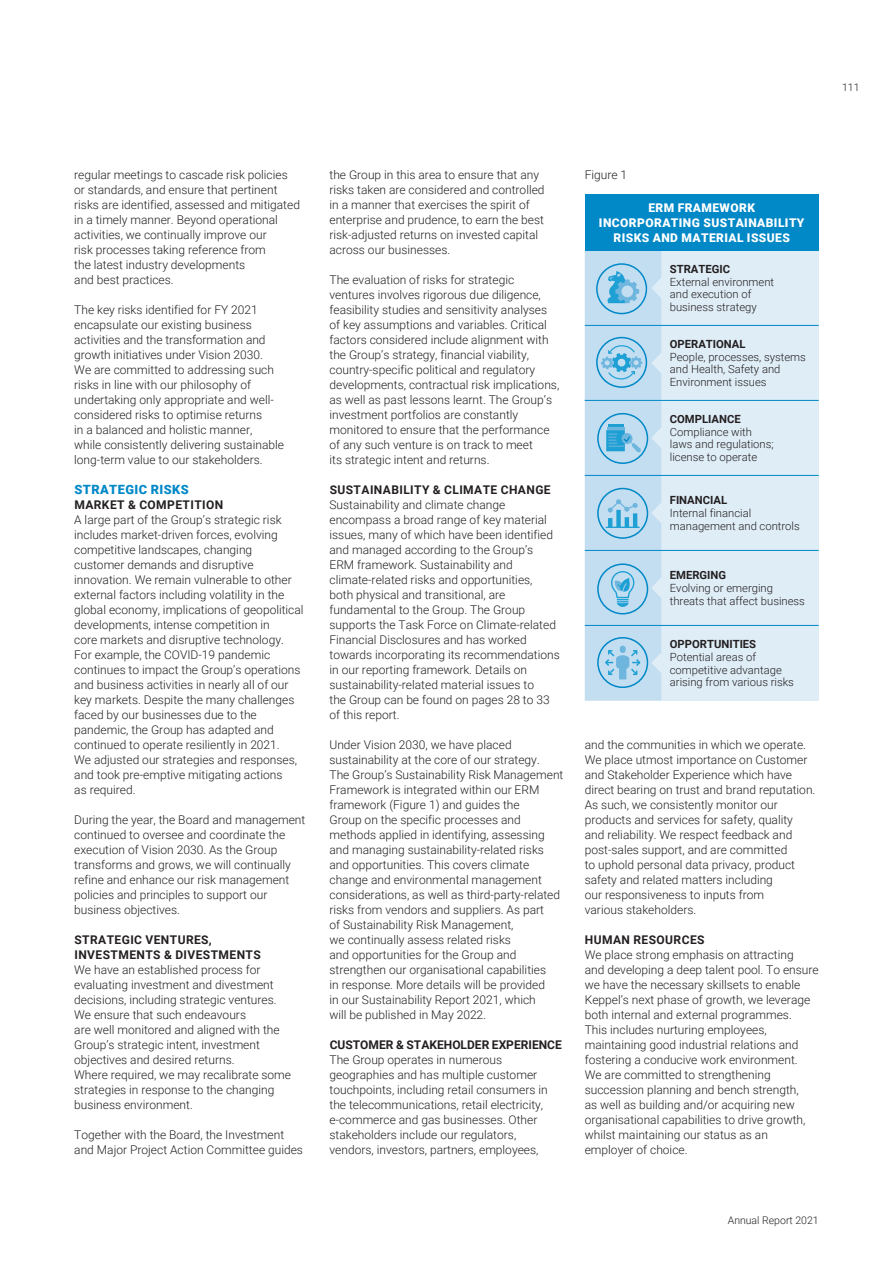
<style>
.page{position:relative;width:893px;height:1263px;background:#fff}
.page>*{position:absolute;margin:0;border:0;box-sizing:border-box;transform-origin:0 0}
.t1{font:900 12.75px "Roboto";letter-spacing:.035em;color:#0088c7}
.t2{font:300 12px/15px "Roboto";color:#231f20}
.t3{font:700 12px/15px "Roboto";letter-spacing:.035em;color:#231f20}
.t4{font:900 12px/15px "Roboto";letter-spacing:.035em;color:#fff;text-align:center}
.t5{font:700 12px "Roboto";color:#231f20}
.t6{font:300 11.25px/12.8px "Roboto";color:#231f20}
.t7{font:700 11.25px "Roboto";color:#231f20}
.t8{font:300 10.5px "Roboto";color:#231f20}
</style>
<div class="page">
<div style="left:584px;top:250px;width:234px;height:450px;background:#dfedf7"></div>
<hr style="left:584px;top:325px;width:234px;height:1px;background:#0088c7">
<hr style="left:584px;top:400px;width:234px;height:1px;background:#0088c7">
<hr style="left:584px;top:475px;width:234px;height:1px;background:#0088c7">
<hr style="left:584px;top:550px;width:234px;height:1px;background:#0088c7">
<hr style="left:584px;top:625px;width:234px;height:1px;background:#0088c7">
<div style="left:584px;top:194px;width:234px;height:56px;background:#0088c7"></div>
<svg style="left:584px;top:250px;width:77px;height:450px;background:#afd5ed"></svg>
<div style="left:597px;top:563px;width:51px;height:51px;border:2px solid #0088c7;border-radius:50%"></div>
<p class="t8" style="left:842px;top:81px;width:19px">111</p>
<p class="t2" style="left:74px;top:168px;width:227px">regular meetings to cascade risk policies or standards, and ensure that pertinent risks are identified, assessed and mitigated in a timely manner. Beyond operational activities, we continually improve our<br>risk processes taking reference from<br>the latest industry developments<br>and best practices.</p>
<p class="t2" style="left:74px;top:303px;width:211px">The key risks identified for FY 2021 encapsulate our existing business activities and the transformation and growth initiatives under Vision 2030.<br>We are committed to addressing such risks in line with our philosophy of undertaking only appropriate and well&shy;considered risks to optimise returns<br>in a balanced and holistic manner,<br>while consistently delivering sustainable long-term value to our stakeholders.</p>
<p class="t1" style="left:74px;top:482px;width:116px">STRATEGIC RISKS</p>
<p class="t3" style="left:74px;top:498px;width:150px">MARKET &amp; COMPETITION</p>
<p class="t2" style="left:74px;top:513px;width:231px">A large part of the Group’s strategic risk includes market-driven forces, evolving competitive landscapes, changing customer demands and disruptive innovation. We remain vulnerable to other external factors including volatility in the global economy, implications of geopolitical developments, intense competition in<br>core markets and disruptive technology.<br>For example, the COVID-19 pandemic continues to impact the Group’s operations and business activities in nearly all of our key markets. Despite the many challenges faced by our businesses due to the pandemic, the Group has adapted and continued to operate resiliently in 2021.<br>We adjusted our strategies and responses, and took pre-emptive mitigating actions<br>as required.</p>
<p class="t2" style="left:74px;top:813px;width:232px">During the year, the Board and management continued to oversee and coordinate the execution of Vision 2030. As the Group transforms and grows, we will continually refine and enhance our risk management policies and principles to support our business objectives.</p>
<p class="t3" style="left:74px;top:933px;width:188px">STRATEGIC VENTURES,<br>INVESTMENTS &amp; DIVESTMENTS</p>
<p class="t2" style="left:74px;top:963px;width:218px">We have an established process for evaluating investment and divestment decisions, including strategic ventures.<br>We ensure that such endeavours<br>are well monitored and aligned with the Group’s strategic intent, investment objectives and desired returns.<br>Where required, we may recalibrate some strategies in response to the changing business environment.</p>
<p class="t2" style="left:74px;top:1128px;width:230px">Together with the Board, the Investment and Major Project Action Committee guides</p>
<p class="t2" style="left:329px;top:168px;width:217px">the Group in this area to ensure that any risks taken are considered and controlled in a manner that exercises the spirit of enterprise and prudence, to earn the best risk-adjusted returns on invested capital across our businesses.</p>
<p class="t2" style="left:329px;top:273px;width:231px">The evaluation of risks for strategic ventures involves rigorous due diligence, feasibility studies and sensitivity analyses of key assumptions and variables. Critical factors considered include alignment with the Group’s strategy, financial viability, country-specific political and regulatory developments, contractual risk implications, as well as past lessons learnt. The Group’s investment portfolios are constantly monitored to ensure that the performance of any such venture is on track to meet<br>its strategic intent and returns.</p>
<p class="t3" style="left:330px;top:483px;width:222px">SUSTAINABILITY &amp; CLIMATE CHANGE</p>
<p class="t2" style="left:329px;top:498px;width:232px">Sustainability and climate change encompass a broad range of key material issues, many of which have been identified and managed according to the Group’s ERM framework. Sustainability and climate-related risks and opportunities,<br>both physical and transitional, are fundamental to the Group. The Group supports the Task Force on Climate-related Financial Disclosures and has worked towards incorporating its recommendations in our reporting framework. Details on sustainability-related material issues to<br>the Group can be found on pages 28 to 33 of this report.</p>
<p class="t2" style="left:329px;top:738px;width:235px">Under Vision 2030, we have placed sustainability at the core of our strategy.<br>The Group’s Sustainability Risk Management Framework is integrated within our ERM framework (Figure 1) and guides the<br>Group on the specific processes and methods applied in identifying, assessing and managing sustainability-related risks and opportunities. This covers climate change and environmental management considerations, as well as third-party-related risks from vendors and suppliers. As part<br>of Sustainability Risk Management,<br>we continually assess related risks<br>and opportunities for the Group and strengthen our organisational capabilities<br>in response. More details will be provided<br>in our Sustainability Report 2021, which<br>will be published in May 2022.</p>
<p class="t5" style="left:330px;top:1038px;width:234px">CUSTOMER &amp; STAKEHOLDER EXPERIENCE</p>
<p class="t2" style="left:329px;top:1053px;width:220px">The Group operates in numerous geographies and has multiple customer touchpoints, including retail consumers in the telecommunications, retail electricity, e-commerce and gas businesses. Other stakeholders include our regulators, vendors, investors, partners, employees,</p>
<p class="t2" style="left:584px;top:168px;width:44px">Figure 1</p>
<p class="t4" style="left:599px;top:200px;width:207px">ERM FRAMEWORK<br>INCORPORATING SUSTAINABILITY<br>RISKS AND MATERIAL ISSUES</p>
<p class="t7" style="left:669px;top:262px;width:62px">STRATEGIC</p>
<p class="t6" style="left:669px;top:275px;width:106px">External environment and execution of business strategy</p>
<p class="t7" style="left:669px;top:338px;width:77px">OPERATIONAL</p>
<p class="t6" style="left:669px;top:351px;width:138px">People, processes, systems and Health, Safety and<br>Environment issues</p>
<p class="t7" style="left:669px;top:413px;width:72px">COMPLIANCE</p>
<p class="t6" style="left:669px;top:426px;width:105px">Compliance with laws and regulations; license to operate</p>
<p class="t7" style="left:669px;top:494px;width:59px">FINANCIAL</p>
<p class="t6" style="left:669px;top:507px;width:131px">Internal financial management and controls</p>
<p class="t7" style="left:669px;top:569px;width:58px">EMERGING</p>
<p class="t6" style="left:669px;top:582px;width:137px">Evolving or emerging threats that affect business</p>
<p class="t7" style="left:669px;top:638px;width:88px">OPPORTUNITIES</p>
<p class="t6" style="left:669px;top:651px;width:126px">Potential areas of competitive advantage arising from various risks</p>
<p class="t2" style="left:584px;top:738px;width:232px">and the communities in which we operate.<br>We place utmost importance on Customer and Stakeholder Experience which have direct bearing on trust and brand reputation.<br>As such, we consistently monitor our products and services for safety, quality and reliability. We respect feedback and post-sales support, and are committed<br>to uphold personal data privacy, product safety and related matters including<br>our responsiveness to inputs from<br>various stakeholders.</p>
<p class="t3" style="left:585px;top:933px;width:121px">HUMAN RESOURCES</p>
<p class="t2" style="left:584px;top:948px;width:235px">We place strong emphasis on attracting<br>and developing a deep talent pool. To ensure we have the necessary skillsets to enable Keppel’s next phase of growth, we leverage both internal and external programmes.<br>This includes nurturing employees, maintaining good industrial relations and fostering a conducive work environment.<br>We are committed to strengthening succession planning and bench strength,<br>as well as building and/or acquiring new organisational capabilities to drive growth, whilst maintaining our status as an employer of choice.</p>
<p class="t8" style="left:727px;top:1214px;width:92px">Annual Report 2021</p>
</div>
